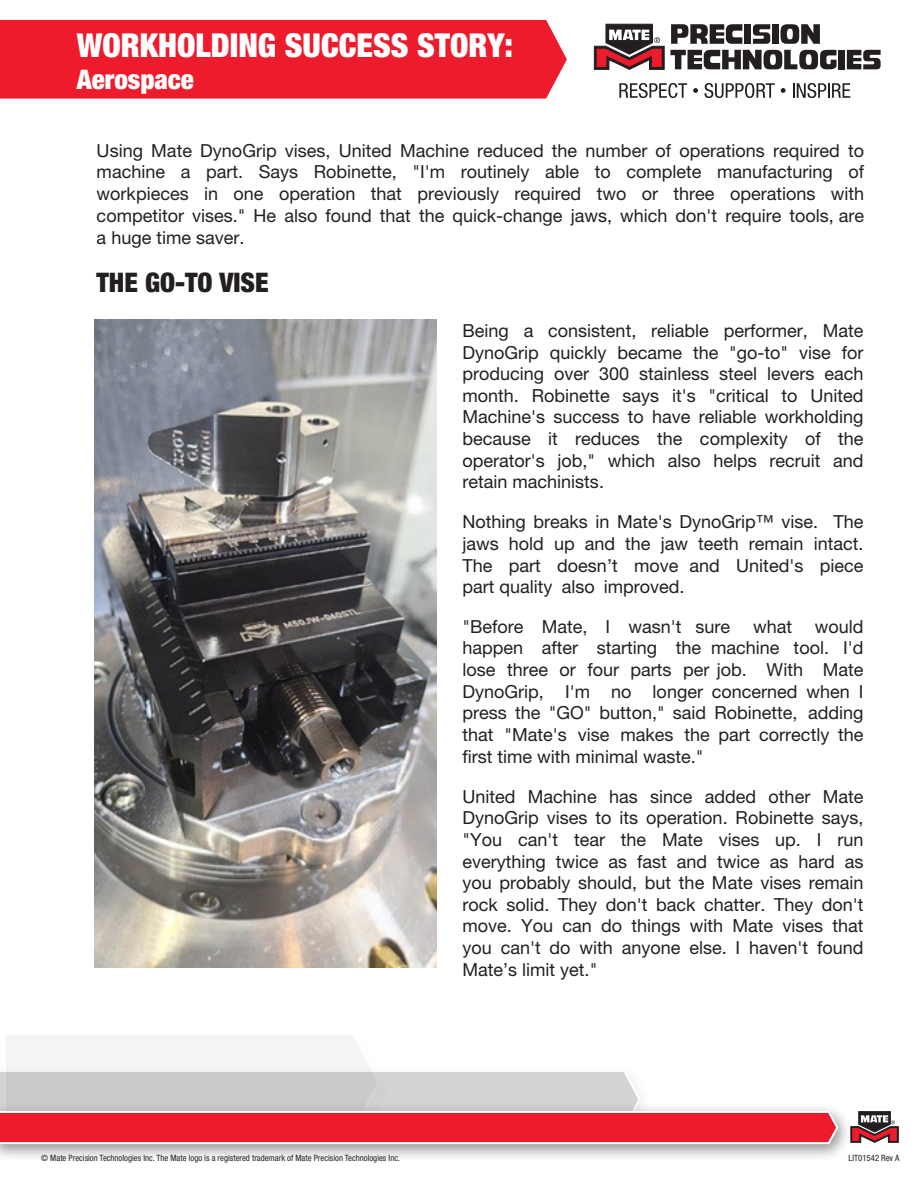
<style>
.page{position:relative;width:918px;height:1193px;background:#fff}
.page>*{position:absolute;margin:0;border:0;box-sizing:border-box;transform-origin:0 0}
.t1{font:900 condensed 33px "Helvetica Neue LT Std";color:#fff}
.t2{font:900 condensed 27px "Helvetica Neue LT Std";color:#231f20}
.t3{font:900 condensed 27px "Helvetica Neue LT Std";color:#fff}
.t4{font:18px/21.6px "Helvetica Neue LT Std";color:#231f20;text-align:justify}
.t5{font:condensed 8.7px "Helvetica Neue LT Std";color:#231f20}
</style>
<div class="page">
<div style="left:0;top:1102px;width:852px;height:60px;background:#231f20;opacity:.5"></div>
<svg style="left:0;top:1035px;width:839px;height:110px"></svg>
<svg style="left:850px;top:1111px;width:48px;height:31px"></svg>
<img style="left:94px;top:319px;width:342px;height:648px">
<div style="left:0;top:20px;width:567px;height:79px;background:#ee1b2c"></div>
<svg style="left:671px;top:24px;width:71px;height:20px"></svg>
<div style="left:744px;top:24px;width:6px;height:20px;background:#231f20"></div>
<svg style="left:752px;top:24px;width:18px;height:20px"></svg>
<div style="left:771px;top:24px;width:7px;height:20px;background:#231f20"></div>
<svg style="left:780px;top:24px;width:39px;height:20px"></svg>
<svg style="left:670px;top:50px;width:166px;height:20px"></svg>
<div style="left:838px;top:50px;width:6px;height:19px;background:#231f20"></div>
<svg style="left:846px;top:50px;width:34px;height:20px"></svg>
<svg style="left:593px;top:24px;width:71px;height:46px"></svg>
<svg style="left:619px;top:83px;width:68px;height:15px"></svg>
<svg style="left:693px;top:88px;width:4px;height:5px"></svg>
<svg style="left:704px;top:83px;width:70px;height:15px"></svg>
<svg style="left:780px;top:88px;width:5px;height:5px"></svg>
<svg style="left:793px;top:83px;width:56px;height:15px"></svg>
<h1 class="t1" style="left:77px;top:25px;width:437px">WORKHOLDING SUCCESS STORY:</h1>
<h2 class="t3" style="left:77px;top:62px;width:119px">Aerospace</h2>
<p class="t4" style="left:97px;top:139px;width:768px">Using Mate DynoGrip vises, United Machine reduced the number of operations required to machine a part. Says Robinette, "I'm routinely able to complete manufacturing of workpieces in one operation that previously required two or three operations with competitor vises." He also found that the quick-change jaws, which don't require tools, are a huge time saver.</p>
<h2 class="t2" style="left:96px;top:266px;width:174px">THE GO-TO VISE</h2>
<p class="t4" style="left:462px;top:319px;width:402px">Being a consistent, reliable performer, Mate DynoGrip quickly became the "go-to" vise for producing over 300 stainless steel levers each month. Robinette says it's "critical to United Machine's success to have reliable workholding because it reduces the complexity of the operator's job," which also helps recruit and retain machinists.</p>
<p class="t4" style="left:462px;top:511px;width:402px">Nothing breaks in Mate's DynoGrip™ vise. The jaws hold up and the jaw teeth remain intact.<br>The part doesn’t move and United's piece part quality also improved.</p>
<p class="t4" style="left:462px;top:615px;width:269px">"Before Mate, I wasn't sure</p>
<p class="t4" style="left:752px;top:615px;width:40px">what</p>
<p class="t4" style="left:462px;top:615px;width:402px;text-indent:352px">would happen after starting the machine tool. I'd lose three or four parts per job. With Mate DynoGrip, I'm no longer concerned when I press the "GO" button," said Robinette, adding that "Mate's vise makes the part correctly the first time with minimal waste."</p>
<p class="t4" style="left:462px;top:785px;width:402px">United Machine has since added other Mate DynoGrip vises to its operation. Robinette says, "You can't tear the Mate vises up. I run everything twice as fast and twice as hard as you probably should, but the Mate vises remain rock solid. They don't back chatter. They don't move. You can do things with Mate vises that you can't do with anyone else. I haven't found Mate’s limit yet."</p>
<p class="t5" style="left:41px;top:1152px;width:360px">© Mate Precision Technologies Inc. The Mate logo is a registered trademark of Mate Precision Technologies Inc.</p>
<p class="t5" style="left:848px;top:1152px;width:52px">LIT01542 Rev A</p>
</div>
